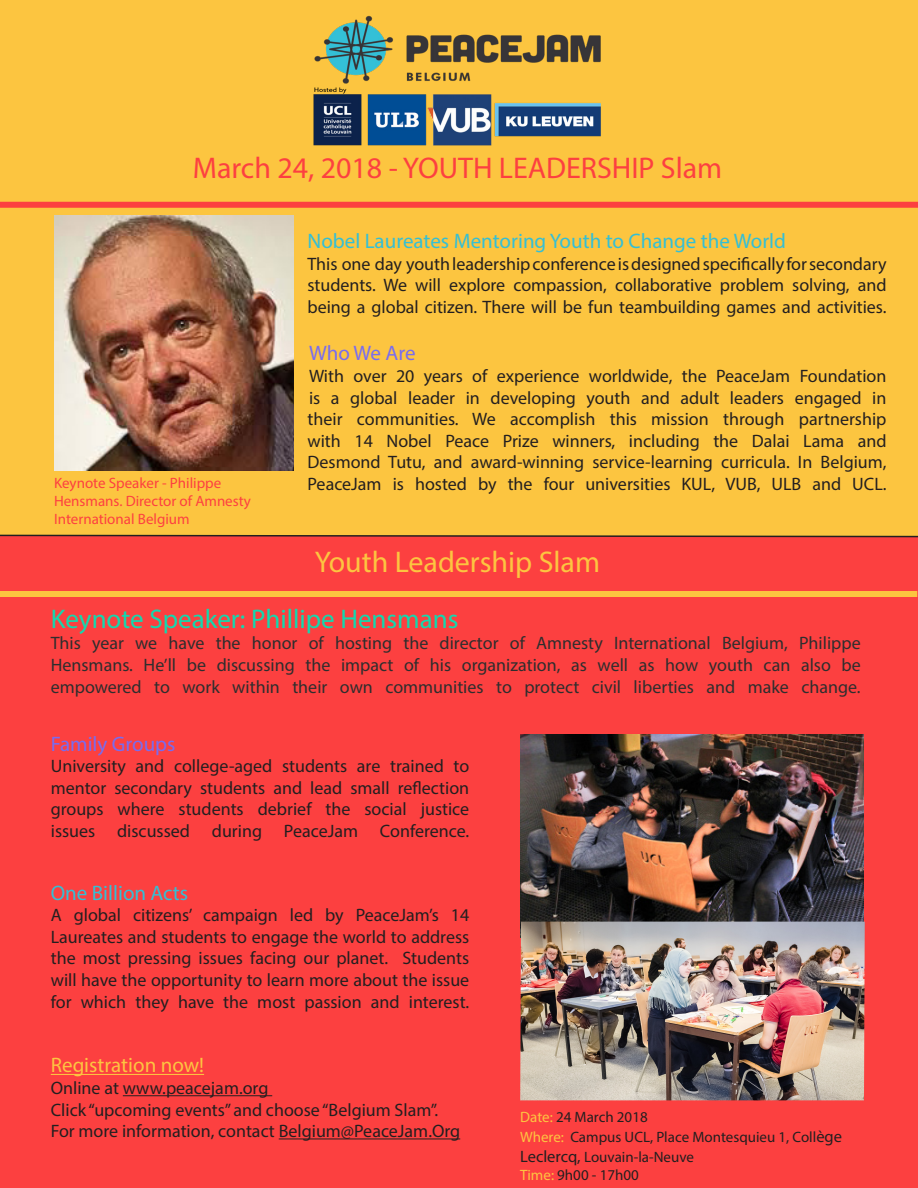
<style>
.page{position:relative;width:918px;height:1188px;background:#fff}
.page>*{position:absolute;margin:0;border:0;box-sizing:border-box;transform-origin:0 0}
.t1{font:30px "Myriad Pro";color:#fc4040}
.t2{font:30px "Myriad Pro";color:#fcc540}
.t3{font:27px "Myriad Pro";color:#12d9af}
.t4{font:21px "Myriad Pro";color:#33bfd6}
.t5{font:21px "Myriad Pro";color:#786cf0}
.t6{font:21px "Myriad Pro";color:#fcc540}
.t7{font:18px/21.6px "Myriad Pro";color:#231f20;text-align:justify}
.t8{font:18px/21.6px "Myriad Pro";color:#2e2e2e;text-align:justify}
.t9{font:15px/19.8px "Myriad Pro";color:#231f20}
.t10{font:15px/18px "Myriad Pro";color:#fc4040}
.s1{color:#fcc540}
.s2{font-size:16.5px}
</style>
<div class="page">
<div style="left:0;top:0;width:918px;height:534px;background:#fcc540"></div>
<div style="left:0;top:534px;width:918px;height:654px;background:#fc4040"></div>
<hr style="left:51px;top:1074px;width:153px;height:1px;background:#fcc540">
<hr style="left:123px;top:1095px;width:149px;height:1px;background:#231f20">
<hr style="left:279px;top:1138px;width:181px;height:1px;background:#231f20">
<div style="left:0;top:202px;width:918px;height:6px;background:#fc4040"></div>
<div style="left:0;top:591px;width:917px;height:6px;background:#fcc540"></div>
<img style="left:54px;top:215px;width:239px;height:256px">
<img style="left:520px;top:735px;width:344px;height:187px">
<img style="left:520px;top:922px;width:345px;height:178px">
<p class="t1" style="left:193px;top:150px;width:531px">March 24, 2018 - YOUTH LEADERSHIP Slam</p>
<p class="t10" style="left:54px;top:474px;width:198px">Keynote Speaker - Philippe<br>Hensmans. Director of Amnesty<br>International Belgium</p>
<p class="t4" style="left:308px;top:228px;width:480px">Nobel Laureates Mentoring Youth to Change the World</p>
<p class="t7" style="left:308px;top:252px;width:581px">This one day youth leadership conference is designed specifically for secondary students. We will explore compassion, collaborative problem solving, and being a global citizen. There will be fun teambuilding games and activities.</p>
<p class="t5" style="left:309px;top:340px;width:108px">Who We Are</p>
<p class="t7" style="left:308px;top:365px;width:581px">With over 20 years of experience worldwide, the PeaceJam Foundation is a global leader in developing youth and adult leaders engaged in their communities. We accomplish this mission through partnership with 14 Nobel Peace Prize winners, including the Dalai Lama and Desmond Tutu, and award-winning service-learning curricula. In Belgium, PeaceJam is hosted by the four universities KUL, VUB, ULB and UCL.</p>
<p class="t2" style="left:315px;top:544px;width:287px">Youth Leadership Slam</p>
<p class="t3" style="left:51px;top:602px;width:409px">Keynote Speaker: Phillipe Hensmans</p>
<p class="t8" style="left:51px;top:632px;width:812px">This year we have the honor of hosting the director of Amnesty International Belgium, Philippe Hensmans. He’ll be discussing the impact of his organization, as well as how youth can also be empowered to work within their own communities to protect civil liberties and make change.</p>
<p class="t5" style="left:51px;top:731px;width:126px">Family Groups</p>
<p class="t7" style="left:51px;top:755px;width:420px">University and college-aged students are trained to mentor secondary students and lead small reflection groups where students debrief the social justice issues discussed during PeaceJam Conference.</p>
<p class="t4" style="left:51px;top:880px;width:139px">One Billion Acts</p>
<p class="t7" style="left:51px;top:904px;width:420px">A global citizens’ campaign led by PeaceJam’s 14<br>Laureates and students to engage the world to address the most pressing issues facing our planet. Students will have the opportunity to learn more about the issue for which they have the most passion and interest.</p>
<p class="t6" style="left:51px;top:1052px;width:155px">Registration now!</p>
<p class="t7" style="left:51px;top:1077px;width:219px">Online at www.peacejam.org</p>
<p class="t7" style="left:51px;top:1098px;width:389px">Click “upcoming events” and choose “Belgium Slam”.</p>
<p class="t7" style="left:51px;top:1120px;width:411px">For more information, contact Belgium@PeaceJam.Org</p>
<p class="t9" style="left:520px;top:1107px;width:129px"><span class="s1">Date:</span> 24 March 2018</p>
<p class="t9" style="left:520px;top:1127px;width:323px"><span class="s1">Where:</span> Campus UCL, Place Montesquieu 1, Coll<span class="s2">ège<br>Leclercq,</span> Louvain-la-Neuve</p>
<p class="t9" style="left:520px;top:1164px;width:120px"><span class="s1">Time:</span> 9h00 - 17h00</p>
</div>
